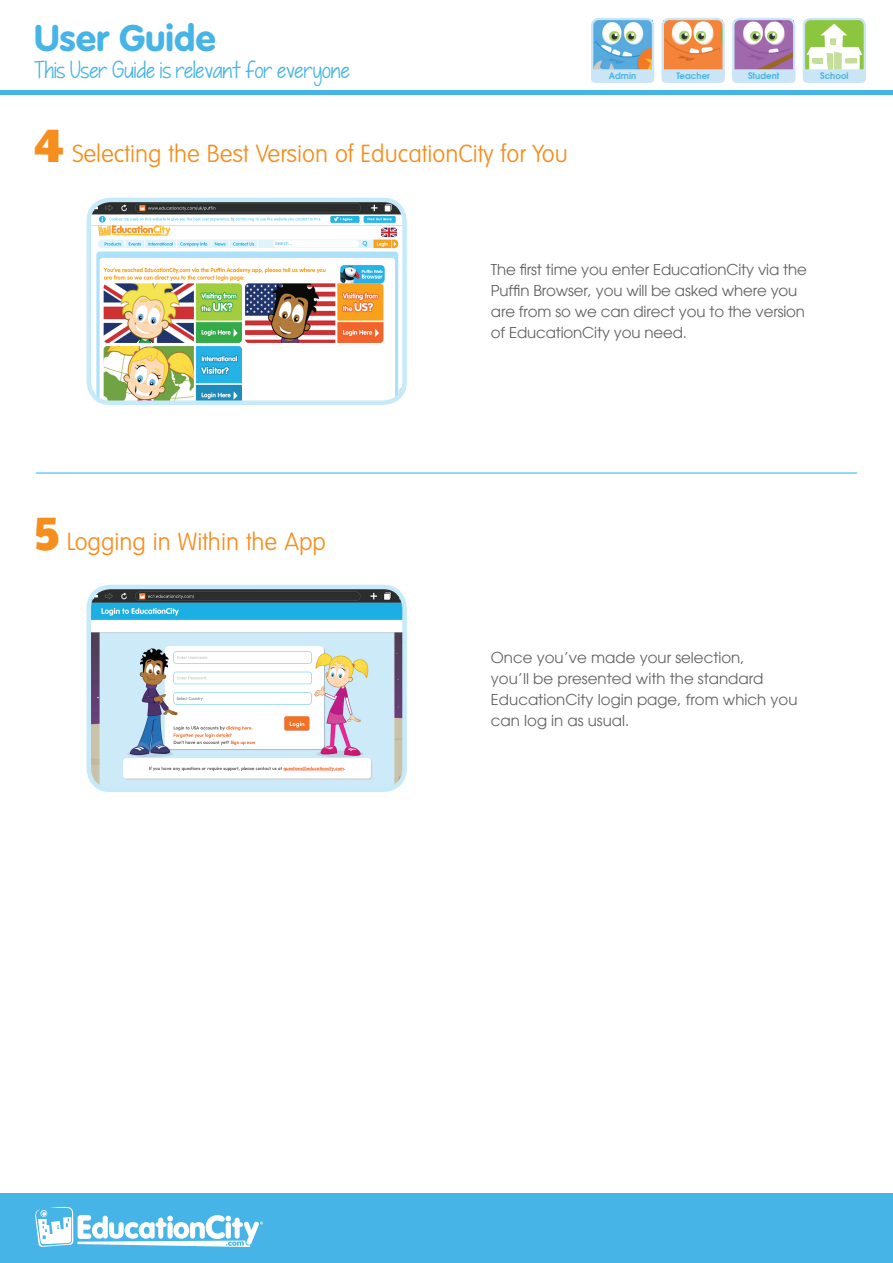
<style>
.page{position:relative;width:893px;height:1263px;background:#fff}
.page>*{position:absolute;margin:0;border:0;box-sizing:border-box;transform-origin:0 0}
.t1{font:48px "Paytone One";color:#f68e1e}
.t2{font:800 36px "Volkswagen Serial";color:#46b4e6}
.t3{font:300 24px "Volkswagen Serial";color:#f68e1e}
.t4{font:21px "KG Pieceby Piece";color:#46b4e6}
.t5{font:15px/21px "Avant Garde";letter-spacing:-.01em;color:#636366}
.t6{font:600 9px "Avant Garde";letter-spacing:.01em;color:#46b4e6;scale:.95 1}
</style>
<div class="page">
<hr style="left:36px;top:472px;width:821px;height:2px;background:#6bcff6">
<img style="left:89px;top:201px;width:313px;height:201px">
<div style="left:87px;top:198px;width:320px;height:207px;border:4px solid #c6eafa;border-radius:21px"></div>
<img style="left:89px;top:588px;width:313px;height:201px">
<div style="left:87px;top:585px;width:320px;height:207px;border:4px solid #c6eafa;border-radius:21px"></div>
<div style="left:0;top:1193px;width:893px;height:70px;background:#46b4e6"></div>
<svg style="left:35px;top:1206px;width:228px;height:41px"></svg>
<div style="left:0;top:90px;width:893px;height:5px;background:#46b4e6"></div>
<img style="left:594px;top:21px;width:57px;height:47px">
<div style="left:591px;top:18px;width:63px;height:65px;border:2px solid #cae5f6;border-radius:7px"></div>
<img style="left:735px;top:21px;width:57px;height:47px">
<div style="left:732px;top:18px;width:63px;height:65px;border:2px solid #cae5f6;border-radius:7px"></div>
<img style="left:665px;top:21px;width:57px;height:47px">
<div style="left:662px;top:18px;width:63px;height:65px;border:2px solid #cae5f6;border-radius:7px"></div>
<svg style="left:591px;top:68px;width:205px;height:15px"></svg>
<div style="left:804px;top:19px;width:61px;height:51px;background:#8bc63e;border-radius:4px"></div>
<div style="left:803px;top:18px;width:63px;height:65px;border:2px solid #cae5f6;border-radius:7px"></div>
<svg style="left:802px;top:24px;width:64px;height:59px"></svg>
<h2 class="t2" style="left:34px;top:16px;width:183px">User Guide</h2>
<h3 class="t4" style="left:34px;top:57px;width:317px">This User Guide is relevant for everyone</h3>
<h1 class="t1" style="left:34px;top:106px;width:32px">4</h1>
<h3 class="t3" style="left:72px;top:140px;width:497px">Selecting the Best Version of EducationCity for You</h3>
<p class="t6" style="left:609px;top:70px;width:30px">Admin</p>
<p class="t6" style="left:676px;top:70px;width:37px">Teacher</p>
<p class="t6" style="left:748px;top:70px;width:35px">Student</p>
<p class="t6" style="left:820px;top:70px;width:31px">School</p>
<h1 class="t1" style="left:34px;top:494px;width:27px">5</h1>
<h3 class="t3" style="left:67px;top:527px;width:261px">Logging in Within the App</h3>
<p class="t5" style="left:491px;top:260px;width:317px">The first time you enter EducationCity via the Puffin Browser, you will be asked where you are from so we can direct you to the version of EducationCity you need.</p>
<p class="t5" style="left:491px;top:647px;width:308px">Once you’ve made your selection,<br>you’ll be presented with the standard<br>EducationCity login page, from which you can log in as usual.</p>
</div>
